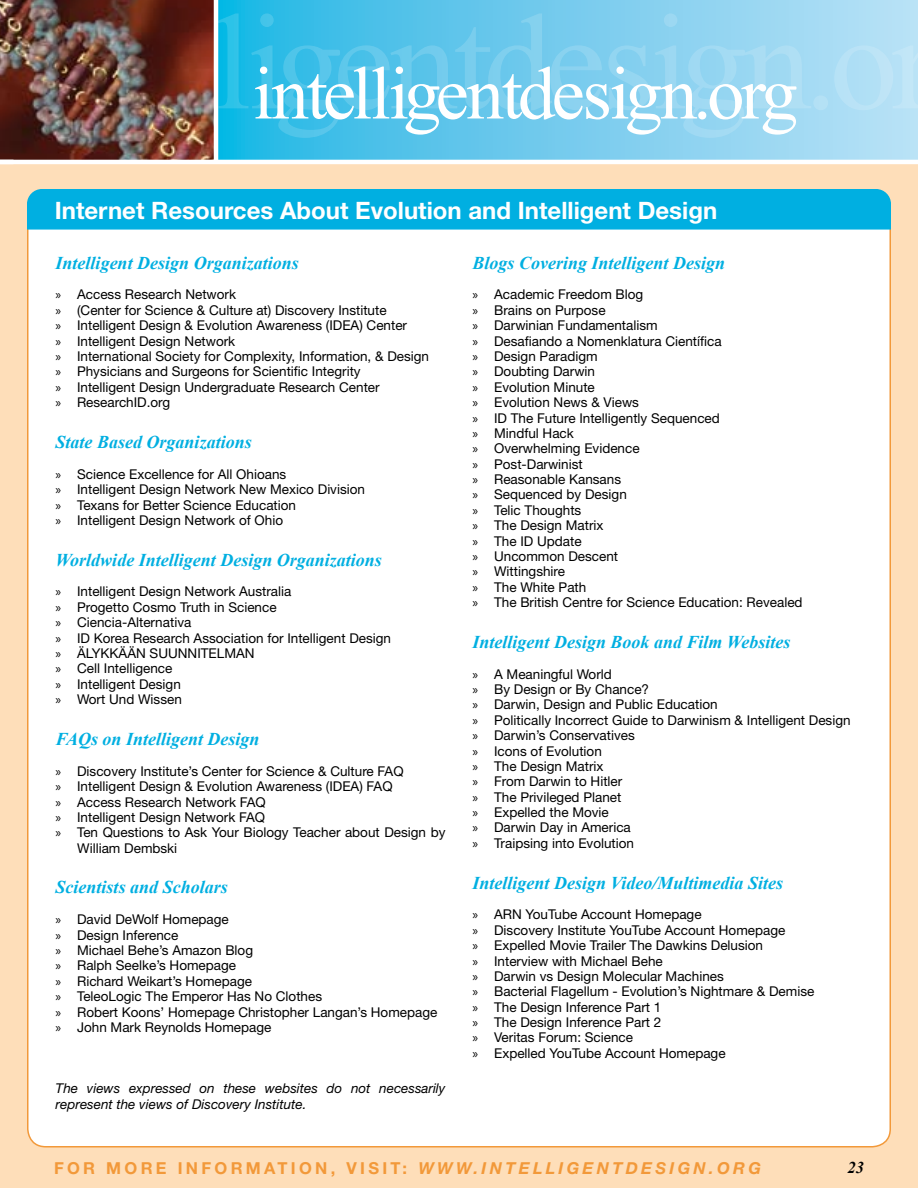
<style>
.page{position:relative;width:918px;height:1188px;background:#fedeb9}
.page>*{position:absolute;margin:0;border:0;box-sizing:border-box;transform-origin:0 0}
.t1{font:700 24px "Helvetica Neue LT Std";color:#fff}
.t2{font:italic 700 18px "Times New Roman";color:#00afe1}
.t3{font:700 16.5px "Helvetica Neue LT Std";letter-spacing:.2em;color:#f2993a}
.t4{font:italic 700 16.5px "Times New Roman";color:#000}
.t5{font:13.5px/15.5px "Helvetica Neue LT Std";color:#000}
.t6{font:italic 13.5px/15.5px "Helvetica Neue LT Std";color:#000}
.s1{font-family:"Myriad Pro"}
.s2{font-style:italic}
</style>
<div class="page">
<svg style="left:218px;top:0;width:700px;height:160px;background:#7ecfef"></svg>
<svg style="left:834px;top:45px;width:84px;height:65px;background:#b6e1f5"></svg>
<svg style="left:218px;top:13px;width:610px;height:125px;background:#7dd0ee"></svg>
<img style="left:0;top:0;width:214px;height:160px">
<hr style="left:214px;top:0;width:4px;height:162px;background:#fff">
<hr style="left:0;top:160px;width:918px;height:4px;background:#fff">
<div style="left:28px;top:190px;width:862px;height:957px;background:#fff;border-radius:18px"></div>
<div style="left:27px;top:189px;width:864px;height:41px;background:#00afe1"></div>
<h1 class="t1" style="left:55px;top:196px;width:664px">Internet Resources About Evolution and Intelligent Design</h1>
<h2 class="t2" style="left:56px;top:252px;width:245px">Intelligent Design Organizations</h2>
<p class="t5" style="left:56px;top:287px;width:375px"><span class="s1">»</span> Access Research Network<br><span class="s1">»</span> (Center for Science &amp; Culture at) Discovery Institute<br><span class="s1">»</span> Intelligent Design &amp; Evolution Awareness (IDEA) Center<br><span class="s1">»</span> Intelligent Design Network<br><span class="s1">»</span> International Society for Complexity, Information, &amp; Design <span class="s1">»</span> Physicians and Surgeons for Scientific Integrity<br><span class="s1">»</span> Intelligent Design Undergraduate Research Center<br><span class="s1">»</span> ResearchID.org</p>
<h2 class="t2" style="left:56px;top:432px;width:198px">State Based Organizations</h2>
<p class="t5" style="left:56px;top:466px;width:311px"><span class="s1">»</span> Science Excellence for All Ohioans<br><span class="s1">»</span> Intelligent Design Network New Mexico Division <span class="s1">»</span> Texans for Better Science Education<br><span class="s1">»</span> Intelligent Design Network of Ohio</p>
<h2 class="t2" style="left:56px;top:549px;width:328px">Worldwide Intelligent Design Organizations</h2>
<p class="t5" style="left:56px;top:584px;width:337px"><span class="s1">»</span> Intelligent Design Network Australia<br><span class="s1">»</span> Progetto Cosmo Truth in Science<br><span class="s1">»</span> Ciencia-Alternativa<br><span class="s1">»</span> ID Korea Research Association for Intelligent Design <span class="s1">»</span> ÄLYKKÄÄN SUUNNITELMAN<br><span class="s1">»</span> Cell Intelligence<br><span class="s1">»</span> Intelligent Design<br><span class="s1">»</span> Wort Und Wissen</p>
<h2 class="t2" style="left:56px;top:729px;width:205px">FAQs on Intelligent Design</h2>
<p class="t5" style="left:56px;top:763px;width:350px"><span class="s1">»</span> Discovery Institute’s Center for Science &amp; Culture FAQ</p>
<p class="t5" style="left:56px;top:778px;width:338px"><span class="s1">»</span> Intelligent Design &amp; Evolution Awareness (IDEA) FAQ</p>
<p class="t5" style="left:56px;top:794px;width:212px"><span class="s1">»</span> Access Research Network FAQ</p>
<p class="t5" style="left:56px;top:809px;width:211px"><span class="s1">»</span> Intelligent Design Network FAQ</p>
<p class="t5" style="left:56px;top:825px;width:391px"><span class="s1">»</span> Ten Questions to Ask Your Biology Teacher about Design by</p>
<p class="t5" style="left:77px;top:840px;width:102px">William Dembski</p>
<h2 class="t2" style="left:56px;top:877px;width:174px">Scientists and Scholars</h2>
<p class="t5" style="left:56px;top:912px;width:383px"><span class="s1">»</span> David DeWolf Homepage<br><span class="s1">»</span> Design Inference<br><span class="s1">»</span> Michael Behe’s Amazon Blog<br><span class="s1">»</span> Ralph Seelke’s Homepage<br><span class="s1">»</span> Richard Weikart’s Homepage<br><span class="s1">»</span> TeleoLogic The Emperor Has No Clothes<br><span class="s1">»</span> Robert Koons’ Homepage Christopher Langan’s Homepage <span class="s1">»</span> John Mark Reynolds Homepage</p>
<p class="t6" style="left:56px;top:1081px;width:391px">The views expressed on these websites do not necessarily represent the views of Discovery Institute.</p>
<h2 class="t2" style="left:472px;top:252px;width:254px">Blogs Covering Intelligent Design</h2>
<p class="t5" style="left:472px;top:287px;width:332px"><span class="s1">»</span> Academic Freedom Blog<br><span class="s1">»</span> Brains on Purpose<br><span class="s1">»</span> Darwinian Fundamentalism<br><span class="s1">»</span> Desafiando a Nomenklatura Científica<br><span class="s1">»</span> Design Paradigm<br><span class="s1">»</span> Doubting Darwin<br><span class="s1">»</span> Evolution Minute<br><span class="s1">»</span> Evolution News &amp; Views<br><span class="s1">»</span> ID The Future Intelligently Sequenced<br><span class="s1">»</span> Mindful Hack<br><span class="s1">»</span> Overwhelming Evidence<br><span class="s1">»</span> Post-Darwinist<br><span class="s1">»</span> Reasonable Kansans<br><span class="s1">»</span> Sequenced by Design<br><span class="s1">»</span> Telic Thoughts<br><span class="s1">»</span> The Design Matrix<br><span class="s1">»</span> The ID Update<br><span class="s1">»</span> Uncommon Descent<br><span class="s1">»</span> Wittingshire<br><span class="s1">»</span> The White Path<br><span class="s1">»</span> The British Centre for Science Education: Revealed</p>
<h2 class="t2" style="left:473px;top:631px;width:319px">Intelligent Design Book and Film Websites</h2>
<p class="t5" style="left:473px;top:666px;width:380px"><span class="s1">»</span> A Meaningful World<br><span class="s1">»</span> By Design or By Chance?<br><span class="s1">»</span> Darwin, Design and Public Education<br><span class="s1">»</span> Politically Incorrect Guide to Darwinism &amp; Intelligent Design <span class="s1">»</span> Darwin’s Conservatives<br><span class="s1">»</span> Icons of Evolution<br><span class="s1">»</span> The Design Matrix<br><span class="s1">»</span> From Darwin to Hitler<br><span class="s1">»</span> The Privileged Planet<br><span class="s1">»</span> Expelled the Movie<br><span class="s1">»</span> Darwin Day in America<br><span class="s1">»</span> Traipsing into Evolution</p>
<h2 class="t2" style="left:473px;top:872px;width:312px">Intelligent Design Video/Multimedia Sites</h2>
<p class="t5" style="left:473px;top:907px;width:343px"><span class="s1">»</span> ARN YouTube Account Homepage<br><span class="s1">»</span> Discovery Institute YouTube Account Homepage<br><span class="s1">»</span> Expelled Movie Trailer The Dawkins Delusion<br><span class="s1">»</span> Interview with Michael Behe<br><span class="s1">»</span> Darwin vs Design Molecular Machines<br><span class="s1">»</span> Bacterial Flagellum - Evolution’s Nightmare &amp; Demise <span class="s1">»</span> The Design Inference Part 1<br><span class="s1">»</span> The Design Inference Part 2<br><span class="s1">»</span> Veritas Forum: Science<br><span class="s1">»</span> Expelled YouTube Account Homepage</p>
<p class="t3" style="left:54px;top:1158px;width:708px">FOR MORE INFORMATION, VISIT: <span class="s2">WWW.INTELLIGENTDESIGN.ORG</span></p>
<p class="t4" style="left:848px;top:1158px;width:18px">23</p>
</div>
